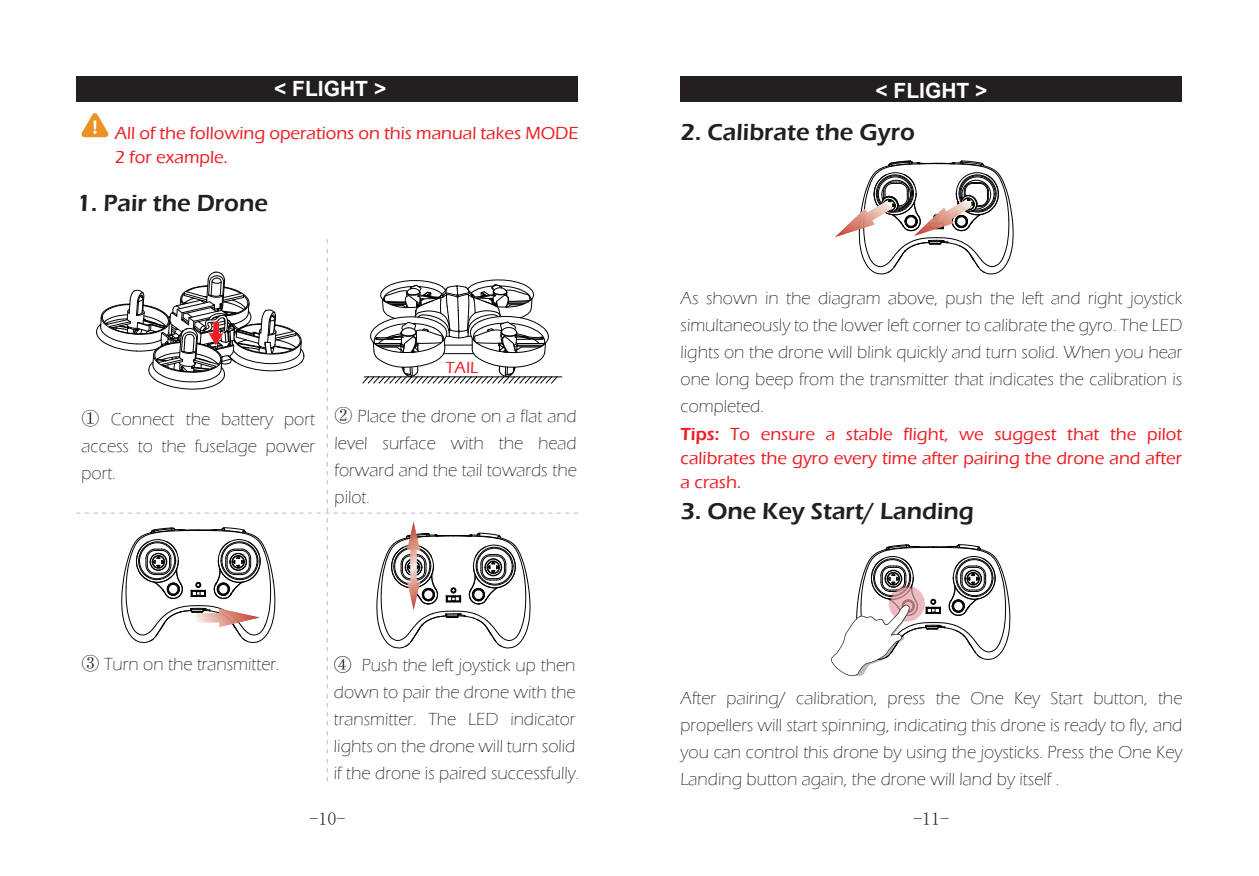
<style>
.page{position:relative;width:1259px;height:876px;background:#fff}
.page>*{position:absolute;margin:0;border:0;box-sizing:border-box;transform-origin:0 0}
.t1{font:600 24px "Eras ITC";color:#231f20}
.t2{font:300 23.7px "Eras ITC";color:#a8a9ad;scale:.74 1}
.t3{font:300 23.7px "Eras ITC";color:#a8a9ad;scale:.8 1}
.t4{font:700 21px "Arial";color:#fff}
.t5{font:300 18px/27px "Eras ITC";color:#231f20;text-align:justify}
.t6{font:500 18px/24px "Eras ITC";color:#ee1d23;text-align:justify}
.t7{font:18px "Sim Sun";color:#231f20}
.t8{font:500 16.5px "Eras ITC";color:#ee1d23}
.s1{font-family:"Adobe Song Std"}
.s2{font-weight:600}
.s3{font-family:"Sim Sun";font-weight:400}
</style>
<div class="page">
<div style="left:77px;top:77px;width:501px;height:25px;background:#231f20"></div>
<div style="left:680px;top:77px;width:502px;height:25px;background:#231f20"></div>
<svg style="left:81px;top:113px;width:28px;height:24px"></svg>
<svg style="left:831px;top:544px;width:179px;height:133px"></svg>
<svg style="left:862px;top:659px;width:10px;height:7px"></svg>
<svg style="left:835px;top:161px;width:178px;height:113px"></svg>
<hr style="left:364px;top:376px;width:198px;height:1px;background:#030303">
<svg style="left:122px;top:527px;width:153px;height:116px"></svg>
<svg style="left:196px;top:608px;width:63px;height:19px"></svg>
<svg style="left:377px;top:522px;width:153px;height:126px"></svg>
<svg style="left:407px;top:566px;width:13px;height:44px"></svg>
<svg style="left:362px;top:279px;width:197px;height:104px"></svg>
<svg style="left:96px;top:272px;width:209px;height:118px"></svg>
<p class="t4" style="left:274px;top:74px;width:114px">&lt; FLIGHT &gt;</p>
<p class="t4" style="left:875px;top:75px;width:114px">&lt; FLIGHT &gt;</p>
<p class="t6" style="left:115px;top:122px;width:465px">All of the following operations on this manual takes MODE<br>2 for example.</p>
<h1 class="t1" style="left:77px;top:189px;width:193px">1. Pair the Drone</h1>
<h1 class="t1" style="left:680px;top:118px;width:236px">2. Calibrate the Gyro</h1>
<h2 class="t3" style="left:342px;top:239px;width:679px;rotate:90deg">- - - - - - - - - - - - - - - - - - - - - - - - - - - - - - - - - - - - - - - - - - - - - - - - - - - - - - - - - - -</h2>
<p class="t7" style="left:309px;top:809px;width:37px">-10-</p>
<p class="t7" style="left:913px;top:809px;width:37px">-11-</p>
<p class="t5" style="left:680px;top:285px;width:503px">As shown in the diagram above, push the left and right joystick simultaneously to the lower left corner to calibrate the gyro. The LED lights on the drone will blink quickly and turn solid. When you hear one long beep from the transmitter that indicates the calibration is completed.</p>
<p class="t8" style="left:446px;top:358px;width:34px">TAIL</p>
<p class="t5" style="left:335px;top:403px;width:244px"><span class="s1">②</span> Place the drone on a flat and level surface with the head forward and the tail towards the pilot.</p>
<h2 class="t2" style="left:77px;top:498px;width:679px">- - - - - - - - - - - - - - - - - - - - - - - - - - - - - - - - - - - - - - - - - - - - - - - - - - - - - - - - - - -</h2>
<p class="t5" style="left:82px;top:405px;width:235px"><span class="s1">①</span> Connect the battery port access to the fuselage power port.</p>
<p class="t6" style="left:680px;top:422px;width:503px"><span class="s2">Tips:</span> To ensure a stable flight, we suggest that the pilot calibrates the gyro every time after pairing the drone and after a crash.</p>
<h1 class="t1" style="left:680px;top:497px;width:295px">3. One Key Start/ Landing</h1>
<p class="t5" style="left:82px;top:651px;width:200px"><span class="s1">③</span> Turn on the transmitter.</p>
<p class="t5" style="left:334px;top:651px;width:247px;text-align:left"><span class="s3">④</span> Push the left joystick up then down to pair the drone with the transmitter. The LED indicator lights on the drone will turn solid if the drone is paired successfully.</p>
<p class="t5" style="left:680px;top:684px;width:503px">After pairing/ calibration, press the One Key Start button, the propellers will start spinning, indicating this drone is ready to fly, and you can control this drone by using the joysticks. Press the One Key Landing button again, the drone will land by itself .</p>
</div>
